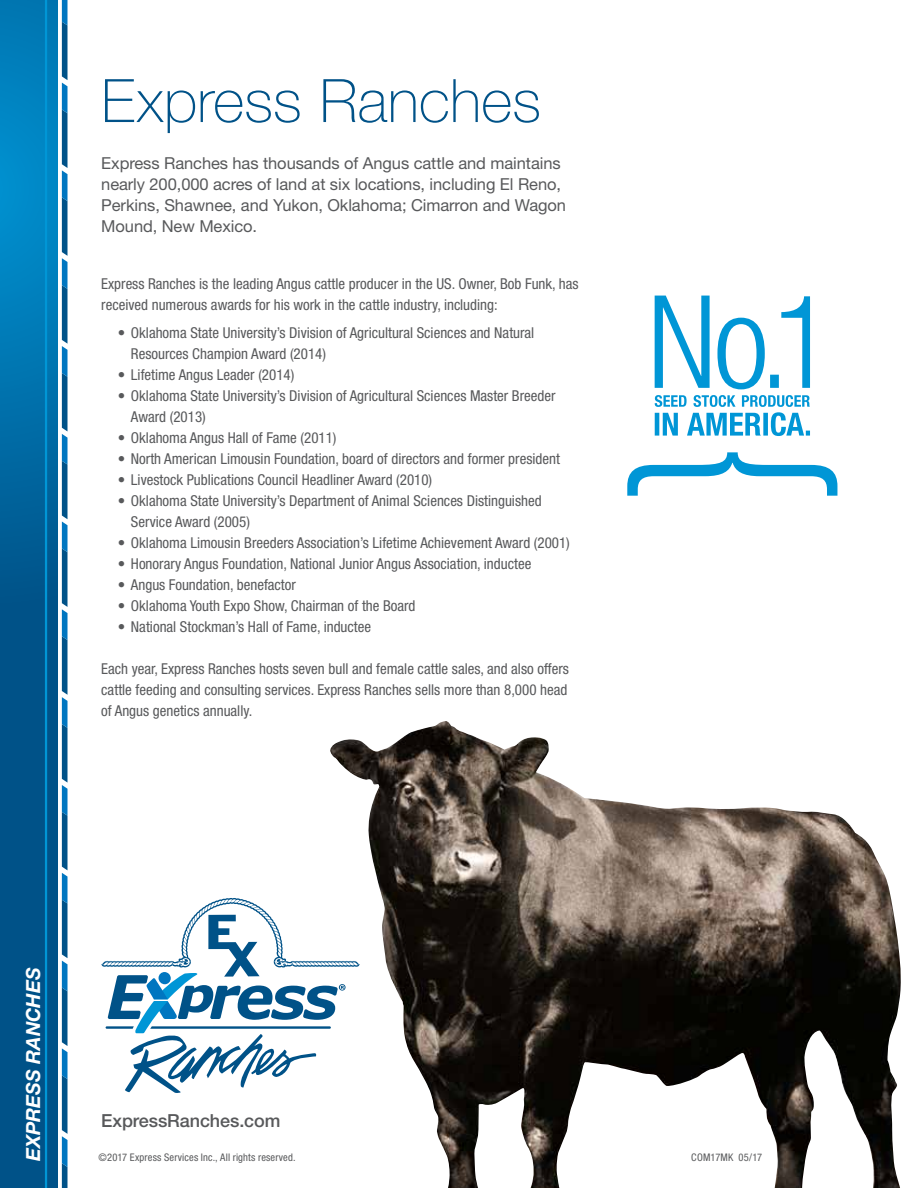
<style>
.page{position:relative;width:918px;height:1188px;background:#fff}
.page>*{position:absolute;margin:0;border:0;box-sizing:border-box;transform-origin:0 0}
.Headline_base{font:100 60px "Helvetica Neue LT Std";color:#005288}
.Copy_Headline{font:italic 700 19.5px "Helvetica Neue LT Std";color:#fff}
.t1{font:500 18px "Helvetica Neue LT Std";letter-spacing:-.005em;color:#58595b}
.Body_copy{font:16.5px/21px "Helvetica Neue LT Std";letter-spacing:-.005em;color:#58595b}
.Body_copy_bullets{font:condensed 15px/21px "Helvetica Neue LT Std";color:#58595b}
.Body_copy-2{font:condensed 15px/21px "Helvetica Neue LT Std";color:#58595b}
.t2{font:condensed 10.5px "Helvetica Neue LT Std";letter-spacing:.015em;color:#58595b}
</style>
<div class="page">
<svg style="left:0;top:0;width:58px;height:1188px"></svg>
<hr style="left:45px;top:0;width:2px;height:1188px;background:#0096d6">
<svg style="left:62px;top:0;width:6px;height:1188px"></svg>
<svg style="left:101px;top:898px;width:229px;height:195px"></svg>
<svg style="left:627px;top:452px;width:210px;height:44px"></svg>
<svg style="left:655px;top:395px;width:155px;height:41px"></svg>
<svg style="left:655px;top:296px;width:155px;height:93px"></svg>
<img style="left:330px;top:721px;width:570px;height:467px">
<p class="Headline_base" style="left:101px;top:66px;width:441px">Express Ranches</p>
<p class="Body_copy" style="left:101px;top:153px;width:466px">Express Ranches has thousands of Angus cattle and maintains nearly 200,000 acres of land at six locations, including El Reno, Perkins, Shawnee, and Yukon, Oklahoma; Cimarron and Wagon Mound, New Mexico.</p>
<p class="Body_copy-2" style="left:101px;top:273px;width:479px">Express Ranches is the leading Angus cattle producer in the US. Owner, Bob Funk, has received numerous awards for his work in the cattle industry, including:</p>
<p class="Body_copy_bullets" style="left:131px;top:322px;width:405px;text-indent:-13px">• Oklahoma State University’s Division of Agricultural Sciences and Natural<br>Resources Champion Award (2014)</p>
<p class="Body_copy_bullets" style="left:118px;top:364px;width:178px">• Lifetime Angus Leader (2014)</p>
<p class="Body_copy_bullets" style="left:131px;top:385px;width:426px;text-indent:-13px">• Oklahoma State University’s Division of Agricultural Sciences Master Breeder<br>Award (2013)</p>
<p class="Body_copy_bullets" style="left:118px;top:427px;width:220px">• Oklahoma Angus Hall of Fame (2011)</p>
<p class="Body_copy_bullets" style="left:118px;top:448px;width:443px">• North American Limousin Foundation, board of directors and former president</p>
<p class="Body_copy_bullets" style="left:118px;top:469px;width:316px">• Livestock Publications Council Headliner Award (2010)</p>
<p class="Body_copy_bullets" style="left:131px;top:490px;width:412px;text-indent:-13px">• Oklahoma State University’s Department of Animal Sciences Distinguished<br>Service Award (2005)</p>
<p class="Body_copy_bullets" style="left:118px;top:532px;width:453px">• Oklahoma Limousin Breeders Association’s Lifetime Achievement Award (2001)</p>
<p class="Body_copy_bullets" style="left:118px;top:553px;width:415px">• Honorary Angus Foundation, National Junior Angus Association, inductee</p>
<p class="Body_copy_bullets" style="left:118px;top:574px;width:179px">• Angus Foundation, benefactor</p>
<p class="Body_copy_bullets" style="left:118px;top:595px;width:299px">• Oklahoma Youth Expo Show, Chairman of the Board</p>
<p class="Body_copy_bullets" style="left:118px;top:616px;width:255px">• National Stockman’s Hall of Fame, inductee</p>
<p class="Body_copy-2" style="left:101px;top:658px;width:469px;text-align:justify">Each year, Express Ranches hosts seven bull and female cattle sales, and also offers cattle feeding and consulting services. Express Ranches sells more than 8,000 head of Angus genetics annually.</p>
<p class="Copy_Headline" style="left:21px;top:1161px;width:195px;rotate:-90deg">EXPRESS RANCHES</p>
<p class="t1" style="left:101px;top:1110px;width:181px">ExpressRanches.com</p>
<p class="t2" style="left:98px;top:1151px;width:199px">©2017 Express Services Inc., All rights reserved.</p>
<p class="t2" style="left:691px;top:1151px;width:72px">COM17MK 05/17</p>
</div>
